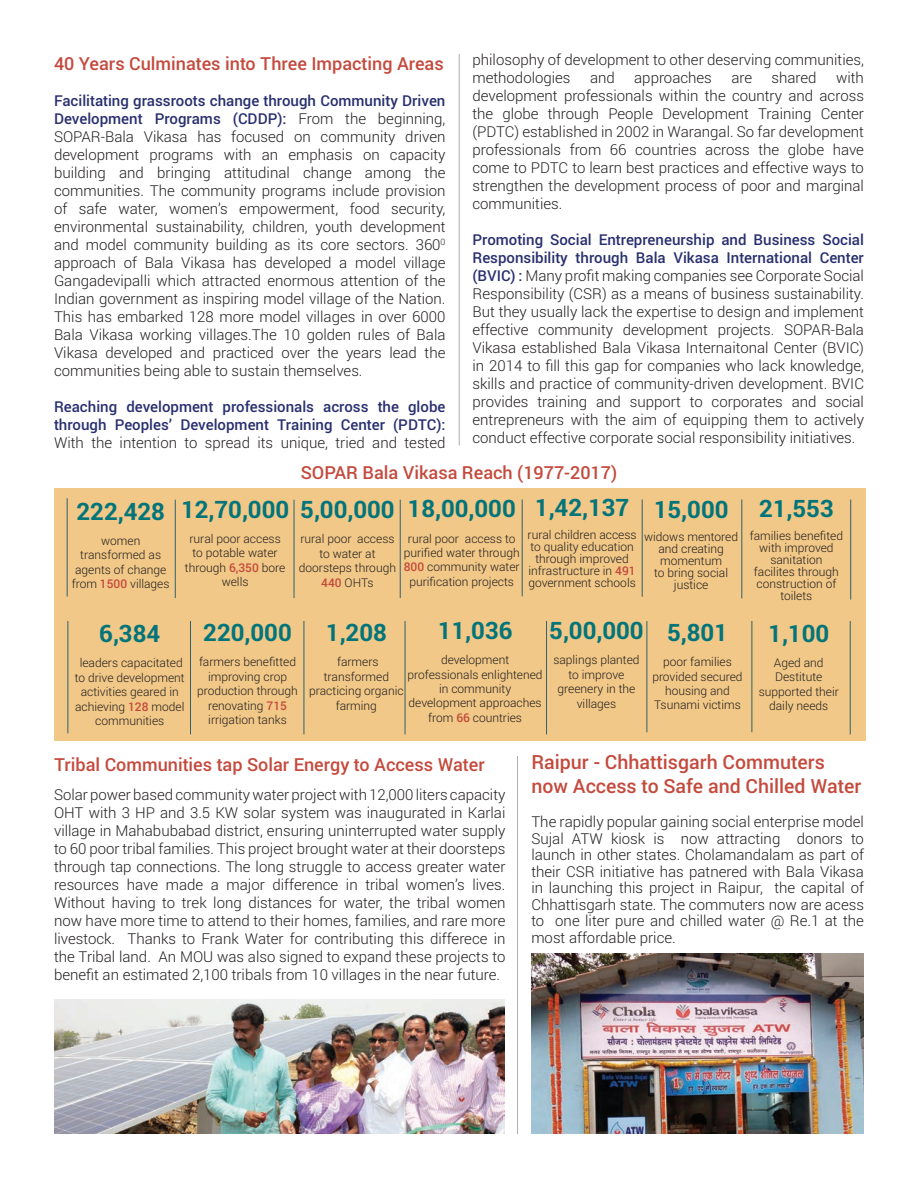
<style>
.page{position:relative;width:918px;height:1188px;background:#fff}
.page>*{position:absolute;margin:0;border:0;box-sizing:border-box;transform-origin:0 0}
.t1{font:700 24px "Roboto";color:#02747a}
.t2{font:500 19.5px/23.4px "Roboto";color:#c44a3d}
.t3{font:500 18px "Roboto";color:#c44a3d}
.t4{font:300 15px/18px "Roboto";color:#231f20;text-align:justify}
.t5{font:500 15px/18px "Roboto";color:#282f6f;text-align:justify}
.t6{font:300 12px/14.4px "Roboto";color:#231f20;text-align:center}
.s1{font-weight:500;color:#282f6f}
.s2{font-weight:300;color:#231f20}
.s3{font-weight:500;color:#c44a3d}
</style>
<div class="page">
<img style="left:54px;top:999px;width:450px;height:135px">
<hr style="left:517px;top:756px;width:1px;height:378px;background:#afafa8">
<hr style="left:459px;top:54px;width:1px;height:392px;background:#afafa8">
<img style="left:532px;top:954px;width:332px;height:180px">
<div style="left:54px;top:489px;width:812px;height:252px;background:#f1c887"></div>
<hr style="left:175px;top:500px;width:1px;height:98px;background:#2e6271">
<hr style="left:68px;top:621px;width:1px;height:112px;background:#2e6271">
<hr style="left:67px;top:498px;width:1px;height:99px;background:#2e6271">
<hr style="left:294px;top:500px;width:1px;height:98px;background:#2e6271">
<hr style="left:400px;top:500px;width:1px;height:98px;background:#2e6271">
<hr style="left:190px;top:621px;width:1px;height:113px;background:#2e6271">
<hr style="left:522px;top:500px;width:1px;height:96px;background:#2e6271">
<hr style="left:405px;top:621px;width:1px;height:113px;background:#2e6271">
<hr style="left:647px;top:621px;width:1px;height:111px;background:#2e6271">
<hr style="left:752px;top:621px;width:1px;height:111px;background:#2e6271">
<hr style="left:546px;top:621px;width:1px;height:113px;background:#2e6271">
<hr style="left:850px;top:621px;width:1px;height:113px;background:#2e6271">
<hr style="left:642px;top:500px;width:1px;height:97px;background:#2e6271">
<hr style="left:742px;top:500px;width:1px;height:98px;background:#2e6271">
<hr style="left:850px;top:500px;width:1px;height:100px;background:#2e6271">
<hr style="left:304px;top:621px;width:1px;height:113px;background:#2e6271">
<p class="t3" style="left:54px;top:51px;width:391px">40 Years Culminates into Three Impacting Areas</p>
<p class="t4" style="left:54px;top:91px;width:393px"><span class="s1">Facilitating grassroots change through Community Driven Development Programs (CDDP):</span> From the beginning, SOPAR-Bala Vikasa has focused on community driven development programs with an emphasis on capacity building and bringing attitudinal change among the communities. The community programs include provision of safe water, women’s empowerment, food security, environmental sustainability, children, youth development and model community building as its core sectors. 360<sup>0 </sup>approach of Bala Vikasa has developed a model village Gangadevipalli which attracted enormous attention of the Indian government as inspiring model village of the Nation.<br>This has embarked 128 more model villages in over 6000<br>Bala Vikasa working villages.The 10 golden rules of Bala Vikasa developed and practiced over the years lead the communities being able to sustain themselves.</p>
<p class="t5" style="left:54px;top:397px;width:393px">Reaching development professionals across the globe through Peoples’ Development Training Center (PDTC):<br><span class="s2">With the intention to spread its unique, tried and tested</span></p>
<p class="t4" style="left:472px;top:50px;width:393px">philosophy of development to other deserving communities, methodologies</p>
<p class="t4" style="left:472px;top:68px;width:393px;text-indent:364px">with development professionals within the country and across the globe through People Development Training Center (PDTC) established in 2002 in Warangal. So far development professionals from 66 countries across the globe have come to PDTC to learn best practices and effective ways to strengthen the development process of poor and marginal communities.</p>
<p class="t4" style="left:472px;top:230px;width:393px"><span class="s1">Promoting Social Entrepreneurship and Business Social Responsibility through Bala Vikasa International Center (BVIC) :</span> Many profit making companies see Corporate Social Responsibility (CSR) as a means of business sustainability.<br>But they usually lack the expertise to design and implement effective community development projects. SOPAR-Bala Vikasa established Bala Vikasa Internaitonal Center (BVIC) in 2014 to fill this gap for companies who lack knowledge, skills and practice of community-driven development. BVIC provides training and support to corporates and social entrepreneurs with the aim of equipping them to actively conduct effective corporate social responsibility initiatives.</p>
<p class="t4" style="left:590px;top:68px;width:26px">and</p>
<p class="t4" style="left:634px;top:68px;width:79px">approaches</p>
<p class="t4" style="left:731px;top:68px;width:22px">are</p>
<p class="t4" style="left:772px;top:68px;width:47px">shared</p>
<p class="t1" style="left:76px;top:495px;width:90px">222,428</p>
<p class="t6" style="left:72px;top:533px;width:99px">women transformed as agents of change from <span class="s3">1500</span> villages</p>
<p class="t1" style="left:181px;top:493px;width:110px">12,70,000</p>
<p class="t6" style="left:185px;top:531px;width:102px">rural poor access to potable water through <span class="s3">6,350</span> bore wells</p>
<p class="t3" style="left:301px;top:460px;width:318px">SOPAR Bala Vikasa Reach (1977-2017)</p>
<p class="t1" style="left:300px;top:493px;width:96px">5,00,000</p>
<p class="t6" style="left:299px;top:532px;width:99px">rural poor access to water at doorsteps through<br><span class="s3">440</span> OHTs</p>
<p class="t1" style="left:408px;top:492px;width:110px">18,00,000</p>
<p class="t6" style="left:404px;top:531px;width:117px">rural poor access to purified water through<br><span class="s3">800</span> community water purification projects</p>
<p class="t1" style="left:535px;top:491px;width:96px">1,42,137</p>
<p class="t6" style="left:528px;top:529px;width:111px;line-height:12px">rural children access to quality education through improved infrastructure in <span class="s3">491 </span>government schools</p>
<p class="t1" style="left:654px;top:493px;width:76px">15,000</p>
<p class="t6" style="left:644px;top:530px;width:95px;line-height:12px">widows mentored and creating momentum<br>to bring social justice</p>
<p class="t1" style="left:759px;top:492px;width:76px">21,553</p>
<p class="t6" style="left:750px;top:529px;width:95px;line-height:12px">families benefited with improved sanitation facilites through construction of toilets</p>
<p class="t1" style="left:99px;top:617px;width:63px">6,384</p>
<p class="t6" style="left:75px;top:656px;width:111px">leaders capacitated to drive development activities geared in achieving <span class="s3">128</span> model communities</p>
<p class="t1" style="left:203px;top:616px;width:90px">220,000</p>
<p class="t6" style="left:197px;top:655px;width:102px">farmers benefitted improving crop production through renovating <span class="s3">715 </span>irrigation tanks</p>
<p class="t1" style="left:438px;top:614px;width:76px">11,036</p>
<p class="t6" style="left:408px;top:652px;width:137px">development professionals enlightened in community development approaches from <span class="s3">66</span> countries</p>
<p class="t1" style="left:326px;top:616px;width:63px">1,208</p>
<p class="t6" style="left:309px;top:655px;width:96px">farmers transformed practicing organic farming</p>
<p class="t1" style="left:549px;top:614px;width:96px">5,00,000</p>
<p class="t6" style="left:553px;top:653px;width:88px">saplings planted to improve greenery in the villages</p>
<p class="t1" style="left:667px;top:616px;width:63px">5,801</p>
<p class="t6" style="left:652px;top:654px;width:92px">poor families provided secured housing and<br>Tsunami victims</p>
<p class="t1" style="left:768px;top:616px;width:63px">1,100</p>
<p class="t6" style="left:759px;top:655px;width:82px">Aged and<br>Destitute supported their daily needs</p>
<p class="t3" style="left:54px;top:753px;width:432px">Tribal Communities tap Solar Energy to Access Water</p>
<p class="t4" style="left:54px;top:785px;width:453px">Solar power based community water project with 12,000 liters capacity OHT with 3 HP and 3.5 KW solar system was inaugurated in Karlai village in Mahabubabad district, ensuring uninterrupted water supply to 60 poor tribal families. This project brought water at their doorsteps through tap connections. The long struggle to access greater water resources have made a major difference in tribal women’s lives.<br>Without having to trek long distances for water, the tribal women now have more time to attend to their homes, families, and rare more livestock. Thanks to Frank Water for contributing this differece in the Tribal land. An MOU was also signed to expand these projects to benefit an estimated 2,100 tribals from 10 villages in the near future.</p>
<p class="t2" style="left:531px;top:750px;width:332px">Raipur - Chhattisgarh Commuters now Access to Safe and Chilled Water</p>
<p class="t4" style="left:531px;top:813px;width:334px;line-height:16.5px">The rapidly popular gaining social enterprise model Sujal ATW kiosk is now attracting donors to launch in other states. Cholamandalam as part of their CSR initiative has patnered with Bala Vikasa in launching this project in Raipur, the capital of Chhattisgarh state. The commuters now are acess to one liter pure and chilled water @ Re.1 at the most affordable price.</p>
</div>
